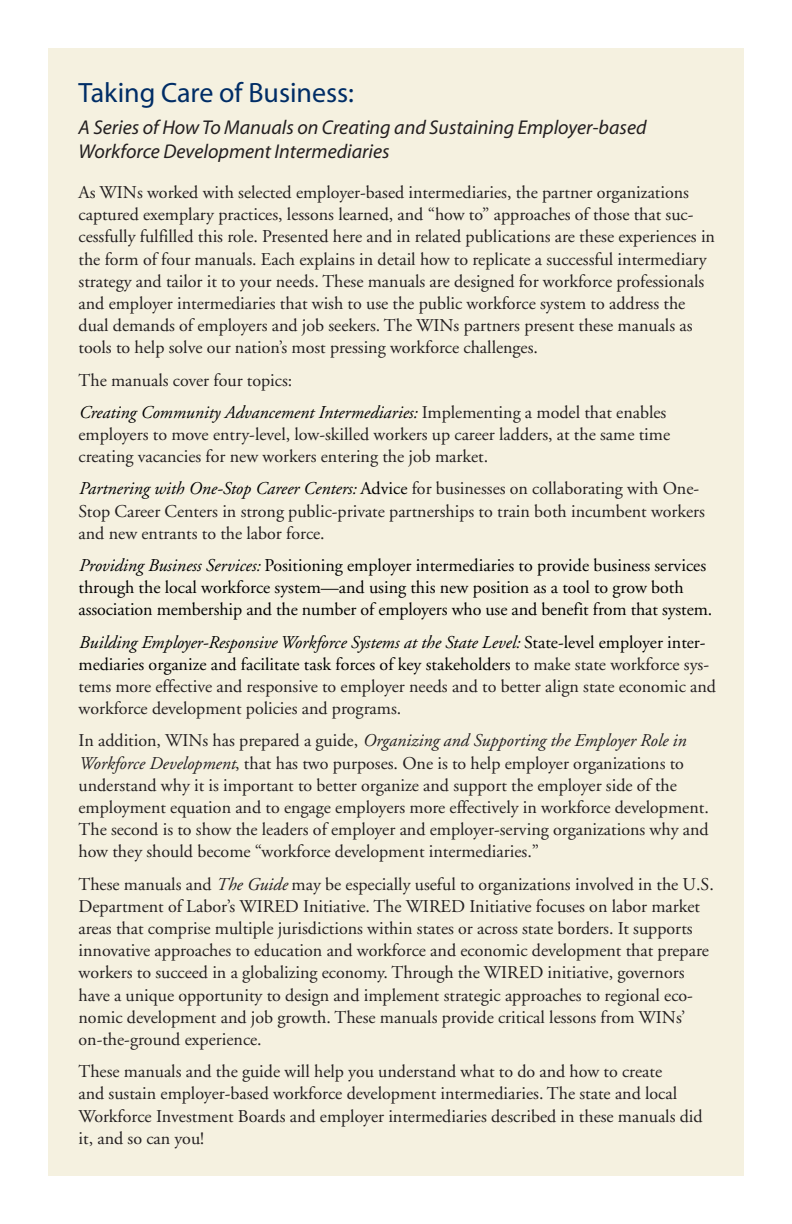
<style>
.page{position:relative;width:792px;height:1224px;background:#fff}
.page>*{position:absolute;margin:0;border:0;box-sizing:border-box;transform-origin:0 0}
.t1{font:28px "Myriad";color:#002d66}
.t2{font:italic 20px/24px "Myriad";color:#231f20}
.t3{font:18px/22.2px "Adobe Garamond";color:#231f20}
.t4{font:18px/22.2px "Adobe Garamond";color:#000}
.s1{font-style:italic;color:#000}
.s2{color:#000}
.s3{font-style:italic}
</style>
<div class="page">
<div style="left:48px;top:48px;width:696px;height:1128px;background:#f5f1e0"></div>
<h1 class="t1" style="left:79px;top:82px;width:277px">Taking Care of Business:</h1>
<p class="t2" style="left:79px;top:117px;width:570px">A Series of HowTo Manuals on Creating and Sustaining Employer-based<br>Workforce Development Intermediaries</p>
<p class="t3" style="left:79px;top:183px;width:638px">As WINs worked with selected employer-based intermediaries, the partner organizations captured exemplary practices, lessons learned, and “how to” approaches of those that suc&shy;cessfully fulfilled this role. Presented here and in related publications are these experiences in the form of four manuals. Each explains in detail how to replicate a successful intermediary strategy and tailor it to your needs. These manuals are designed for workforce professionals and employer intermediaries that wish to use the public workforce system to address the dual demands of employers and job seekers. The WINs partners present these manuals as tools to help solve our nation’s most pressing workforce challenges.</p>
<p class="t3" style="left:79px;top:365px;width:589px;line-height:32.2px">The manuals cover four topics:<br><span class="s1">Creating Community Advancement Intermediaries:</span> Implementing a model that enables</p>
<p class="t3" style="left:79px;top:425px;width:593px">employers to move entry-level, low-skilled workers up career ladders, at the same time creating vacancies for new workers entering the job market.</p>
<p class="t3" style="left:79px;top:479px;width:628px"><span class="s1">Partnering with One-Stop Career Centers:</span> <span class="s2">Advice</span> for businesses on collaborating with One-<br>Stop Career Centers in strong public-private partnerships to train both incumbent workers and new entrants to the labor force.</p>
<p class="t4" style="left:79px;top:556px;width:635px"><span class="s3">Providing Business Services:</span> Positioning employer intermediaries to provide business services through the local workforce system—and using this new position as a tool to grow both association membership and the number of employers who use and benefit from that system.</p>
<p class="t3" style="left:79px;top:632px;width:639px"><span class="s1">Building Employer-Responsive Workforce Systems at the State Level:</span> <span class="s2">State-level employer inter&shy;mediaries organize and facilitate task forces of key stakeholders</span> to make state workforce sys&shy;tems more effective and responsive to employer needs and to better align state economic and workforce development policies and programs.</p>
<p class="t3" style="left:79px;top:731px;width:632px">In addition, WINs has prepared a guide, <span class="s3">Organizing and Supporting the Employer Role in Workforce Development</span>, that has two purposes. One is to help employer organizations to understand why it is important to better organize and support the employer side of the employment equation and to engage employers more effectively in workforce development.<br>The second is to show the leaders of employer and employer-serving organizations why and how they should become “workforce development intermediaries.”</p>
<p class="t3" style="left:79px;top:874px;width:637px">These manuals and <span class="s3">The Guide</span> may be especially useful to organizations involved in the U.S.<br>Department of Labor’s WIRED Initiative. The WIRED Initiative focuses on labor market areas that comprise multiple jurisdictions within states or across state borders. It supports innovative approaches to education and workforce and economic development that prepare workers to succeed in a globalizing economy. Through the WIRED initiative, governors have a unique opportunity to design and implement strategic approaches to regional eco&shy;nomic development and job growth. These manuals provide critical lessons from WINs’ on-the-ground experience.</p>
<p class="t3" style="left:79px;top:1062px;width:626px">These manuals and the guide will help you understand what to do and how to create<br>and sustain employer-based workforce development intermediaries. The state and local Workforce Investment Boards and employer intermediaries described in these manuals did it, and so can you!</p>
</div>
